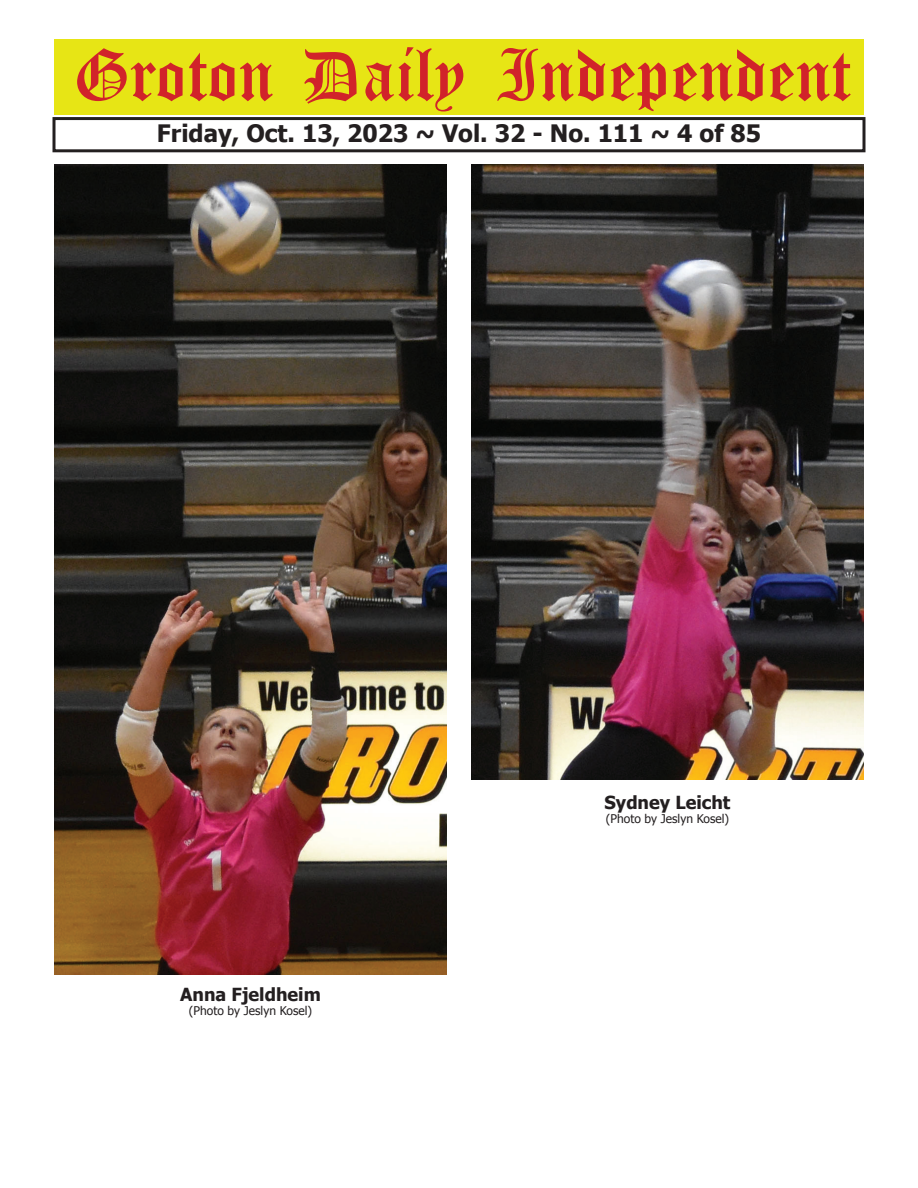
<style>
.page{position:relative;width:918px;height:1188px;background:#fff}
.page>*{position:absolute;margin:0;border:0;box-sizing:border-box;transform-origin:0 0}
.t1{font:54px "Old English Five";color:#d1232a}
.t2{font:700 24px "Tahoma";color:#231f20}
.t3{font:700 18px "Tahoma";color:#231f20}
.t4{font:12px "Tahoma";color:#231f20}
</style>
<div class="page">
<div style="left:52px;top:117px;width:814px;height:35px;border:3px solid #231f20"></div>
<div style="left:54px;top:40px;width:810px;height:75px;background:#e7e515"></div>
<img style="left:54px;top:164px;width:393px;height:810px">
<img style="left:471px;top:164px;width:393px;height:615px">
<h1 class="t1" style="left:73px;top:50px;width:779px">Groton Daily Independent</h1>
<h2 class="t2" style="left:157px;top:116px;width:606px">Friday, Oct. 13, 2023 ~ Vol. 32 - No. 111 ~ 4 of 85</h2>
<h3 class="t3" style="left:180px;top:982px;width:142px">Anna Fjeldheim</h3>
<p class="t4" style="left:189px;top:1003px;width:125px">(Photo by Jeslyn Kosel)</p>
<h3 class="t3" style="left:605px;top:789px;width:127px">Sydney Leicht</h3>
<p class="t4" style="left:606px;top:811px;width:125px">(Photo by Jeslyn Kosel)</p>
</div>
